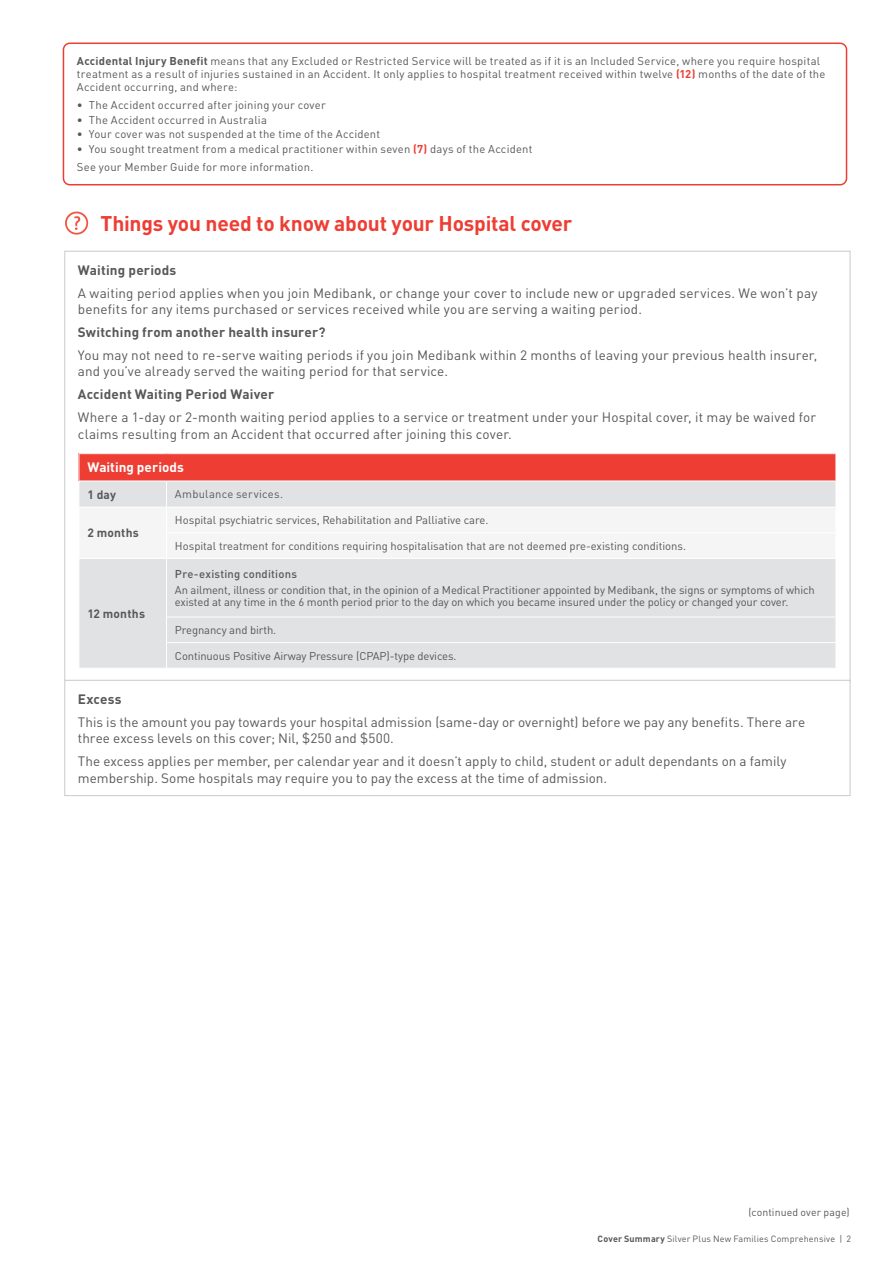
<style>
.page{position:relative;width:893px;height:1263px;background:#fff}
.page>*{position:absolute;margin:0;border:0;box-sizing:border-box;transform-origin:0 0}
.Sub_Header{font:700 21px "DINOT";letter-spacing:-.01em;color:#ee3e34}
.Copy{font:13.5px/16.5px "DINOT";letter-spacing:.01em;color:#57585a}
.Copy-2{font:700 13.5px "DINOT";letter-spacing:.01em;color:#57585a}
.Copy_Bold{font:700 13.5px "DINOT";color:#fff}
.Table_Copy{font:700 12px "DINOT";letter-spacing:.02em;color:#57585a}
.Copy_Bold-2{font:11.25px/12.8px "DINOT";letter-spacing:.02em;color:#57585a}
.t1{font:11.25px/12.1px "DINOT";letter-spacing:-.01em;color:#555655}
.Table_Copy-2{font:500 11.25px "DINOT";letter-spacing:.02em;color:#57585a}
.Table_Copy-3{font:11.25px "DINOT";letter-spacing:.02em;color:#57585a}
.Table_Copy-4{font:10.5px "DINOT";letter-spacing:.01em;color:#57585a}
.t2{font:9px "DINOT";letter-spacing:.02em;color:#57585a}
.s1{font-weight:700}
.s2{font-weight:700;color:#ee3e34}
</style>
<div class="page">
<div style="left:64px;top:680px;width:786px;height:116px;border:1px solid #c9cacc"></div>
<svg style="left:65px;top:212px;width:23px;height:23px"></svg>
<div style="left:80px;top:559px;width:756px;height:109px;background:#e1e2e4"></div>
<svg style="left:79px;top:617px;width:1px;height:51px"></svg>
<hr style="left:166px;top:559px;width:1px;height:58px;background:#fff">
<svg style="left:166px;top:618px;width:1px;height:50px"></svg>
<svg style="left:79px;top:454px;width:757px;height:53px;background:#e8918d"></svg>
<hr style="left:166px;top:617px;width:670px;height:1px;background:#fff">
<hr style="left:166px;top:642px;width:670px;height:1px;background:#fff">
<div style="left:63px;top:43px;width:784px;height:142px;border:2px solid #ee3e34;border-radius:6px"></div>
<p class="Copy_Bold-2" style="left:77px;top:55px;width:750px"><span class="s1">Accidental Injury Benefit</span> means that any Excluded or Restricted Service will be treated as if it is an Included Service, where you require hospital treatment as a result of injuries sustained in an Accident. It only applies to hospital treatment received within twelve <span class="s2">(12)</span> months of the date of the<br>Accident occurring, and where:</p>
<p class="Copy_Bold-2" style="left:77px;top:98px;width:250px">• The Accident occurred after joining your cover</p>
<p class="Copy_Bold-2" style="left:77px;top:113px;width:191px">• The Accident occurred in Australia</p>
<p class="Copy_Bold-2" style="left:77px;top:128px;width:305px">• Your cover was not suspended at the time of the Accident</p>
<p class="Copy_Bold-2" style="left:77px;top:143px;width:457px">• You sought treatment from a medical practitioner within seven <span class="s2">(7)</span> days of the Accident</p>
<p class="Copy_Bold-2" style="left:77px;top:161px;width:238px">See your Member Guide for more information.</p>
<p class="Sub_Header" style="left:101px;top:209px;width:473px">Things you need to know about your Hospital cover</p>
<p class="Copy-2" style="left:78px;top:261px;width:100px">Waiting periods</p>
<p class="Copy" style="left:78px;top:284px;width:741px">A waiting period applies when you join Medibank, or change your cover to include new or upgraded services. We won’t pay benefits for any items purchased or services received while you are serving a waiting period.</p>
<p class="Copy-2" style="left:78px;top:323px;width:249px">Switching from another health insurer?</p>
<p class="Copy" style="left:78px;top:346px;width:741px">You may not need to re-serve waiting periods if you join Medibank within 2 months of leaving your previous health insurer, and you’ve already served the waiting period for that service.</p>
<p class="Copy-2" style="left:78px;top:385px;width:198px">Accident Waiting Period Waiver</p>
<p class="Copy" style="left:78px;top:409px;width:740px">Where a 1-day or 2-month waiting period applies to a service or treatment under your Hospital cover, it may be waived for claims resulting from an Accident that occurred after joining this cover.</p>
<p class="Copy_Bold" style="left:87px;top:459px;width:98px">Waiting periods</p>
<p class="Table_Copy" style="left:87px;top:486px;width:30px">1 day</p>
<p class="Table_Copy-3" style="left:175px;top:487px;width:110px">Ambulance services.</p>
<p class="Table_Copy" style="left:87px;top:525px;width:53px">2 months</p>
<p class="t1" style="left:175px;top:514px;width:315px">Hospital psychiatric services, Rehabilitation and Palliative care.</p>
<p class="t1" style="left:175px;top:539px;width:513px">Hospital treatment for conditions requiring hospitalisation that are not deemed pre-existing conditions.</p>
<p class="Table_Copy" style="left:87px;top:606px;width:59px">12 months</p>
<p class="Table_Copy-2" style="left:175px;top:566px;width:123px">Pre-existing conditions</p>
<p class="t1" style="left:175px;top:584px;width:641px">An ailment, illness or condition that, in the opinion of a Medical Practitioner appointed by Medibank, the signs or symptoms of which existed at any time in the 6 month period prior to the day on which you became insured under the policy or changed your cover.</p>
<p class="t1" style="left:175px;top:624px;width:103px">Pregnancy and birth.</p>
<p class="t1" style="left:175px;top:649px;width:283px">Continuous Positive Airway Pressure (CPAP)-type devices.</p>
<p class="Copy-2" style="left:78px;top:690px;width:45px">Excess</p>
<p class="Copy" style="left:78px;top:713px;width:729px">This is the amount you pay towards your hospital admission (same-day or overnight) before we pay any benefits. There are three excess levels on this cover; Nil, $250 and $500.</p>
<p class="Copy" style="left:78px;top:753px;width:710px">The excess applies per member, per calendar year and it doesn’t apply to child, student or adult dependants on a family membership. Some hospitals may require you to pay the excess at the time of admission.</p>
<p class="Table_Copy-4" style="left:748px;top:1206px;width:103px">(continued over page)</p>
<p class="t2" style="left:598px;top:1233px;width:255px"><span class="s1">Cover Summary</span> Silver Plus New Families Comprehensive | 2</p>
</div>
